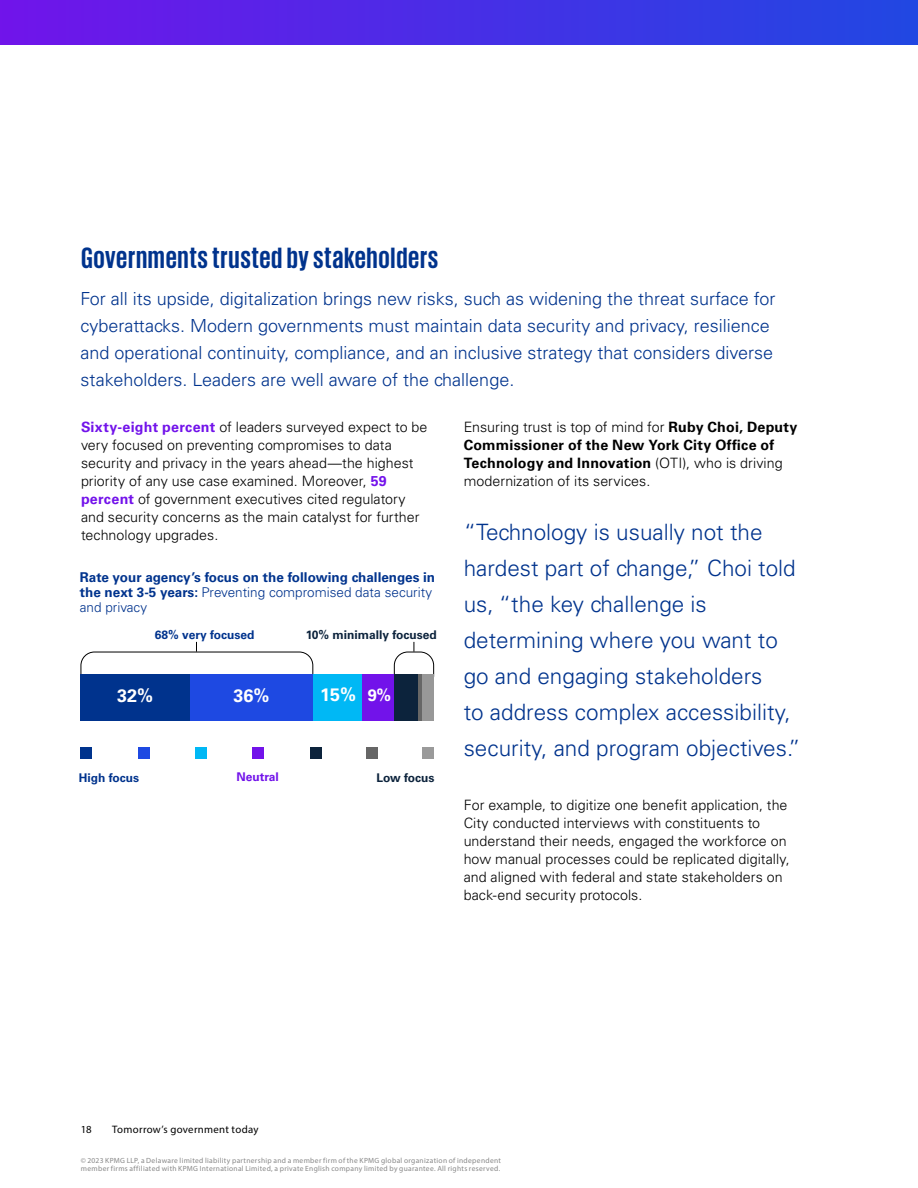
<style>
.page{position:relative;width:918px;height:1188px;background:#fff}
.page>*{position:absolute;margin:0;border:0;box-sizing:border-box;transform-origin:0 0}
.t1{font:700 30px "KPMG";letter-spacing:.025em;color:#00338d}
.t2{font:300 22.5px/36px "Univers LT Std";color:#00338d}
.t3{font:300 18px/27px "Univers LT Std";color:#00338d}
.t4{font:700 18px "Univers LT Std";color:#fff}
.t5{font:300 14.25px/18px "Univers LT Std";color:#000}
.t6{font:700 14.25px/18px "Univers LT Std";letter-spacing:.015em;color:#000}
.t7{font:700 13.5px/15px "Univers LT Std";color:#00338d}
.t8{font:700 12px "Univers LT Std";color:#0c233c}
.t9{font:700 12px "Univers LT Std";color:#00338d}
.t10{font:700 12px "Univers LT Std";color:#7213ea}
.t11{font:10.8px "Myriad Pro";letter-spacing:.025em;color:#000}
.t12{font:7.5px/8.1px "Myriad Pro";letter-spacing:.04em;color:#878787}
.s1{font-weight:700;color:#7213ea}
.s2{font-weight:700;color:#7312eb}
.s3{font-weight:300}
.s4{font-size:16.5px}
</style>
<div class="page">
<div style="left:0;top:0;width:918px;height:45px;background:linear-gradient(to right,#7114ea,#2047e2)"></div>
<div style="left:81px;top:652px;width:232px;height:37px;border:1px solid #000;border-radius:14px"></div>
<div style="left:394px;top:652px;width:40px;height:37px;border:1px solid #000;border-radius:14px"></div>
<div style="left:81px;top:674px;width:109px;height:46px;background:#00338d"></div>
<div style="left:190px;top:674px;width:123px;height:46px;background:#1e49e2"></div>
<div style="left:313px;top:674px;width:50px;height:46px;background:#00b8f5"></div>
<div style="left:363px;top:674px;width:31px;height:46px;background:#7213ea"></div>
<div style="left:394px;top:674px;width:26px;height:46px;background:#0c233c"></div>
<div style="left:418px;top:674px;width:5px;height:46px;background:#666"></div>
<div style="left:423px;top:674px;width:11px;height:46px;background:#989898"></div>
<div style="left:81px;top:747px;width:11px;height:12px;background:#00338d"></div>
<div style="left:138px;top:747px;width:11px;height:12px;background:#1e49e2"></div>
<div style="left:195px;top:747px;width:12px;height:12px;background:#00b8f5"></div>
<div style="left:253px;top:747px;width:11px;height:12px;background:#7213ea"></div>
<div style="left:310px;top:747px;width:11px;height:12px;background:#0c233c"></div>
<div style="left:366px;top:747px;width:12px;height:12px;background:#666"></div>
<div style="left:423px;top:747px;width:11px;height:12px;background:#9a9a9a"></div>
<h1 class="t1" style="left:81px;top:243px;width:359px">Governments trusted by stakeholders</h1>
<p class="t3" style="left:81px;top:285px;width:696px">For all its upside, digitalization brings new risks, such as widening the threat surface for cyberattacks. Modern governments must maintain data security and privacy, resilience and operational continuity, compliance, and an inclusive strategy that considers diverse stakeholders. Leaders are well aware of the challenge.</p>
<p class="t5" style="left:81px;top:418px;width:348px"><span class="s1">Sixty-eight percent</span> of leaders surveyed expect to be very focused on preventing compromises to data security and privacy in the years ahead—the highest priority of any use case examined. Moreover, <span class="s2">59 percent</span> of government executives cited regulatory and security concerns as the main catalyst for further technology upgrades.</p>
<p class="t6" style="left:464px;top:418px;width:335px"><span class="s3">Ensuring trust is top of mind for</span> Ruby Choi, Deputy Commissioner of the New York City Office of Technology and Innovation <span class="s3">(OTI), who is driving modernization of its services.</span></p>
<h2 class="t2" style="left:464px;top:514px;width:339px">“Technology is usually not the hardest part of change,” Choi told us, “the key challenge is determining where you want to go and engaging stakeholders<br>to address complex accessibility, security, and program objectives.”</h2>
<p class="t5" style="left:464px;top:796px;width:328px">For example, to digitize one benefit application, the City conducted interviews with constituents to understand their needs, engaged the workforce on how manual processes could be replicated digitally, and aligned with federal and state stakeholders on back-end security protocols.</p>
<p class="t7" style="left:80px;top:570px;width:357px">Rate your agency’s focus on the following challenges in the next 3-5 years: <span class="s3">Preventing compromised data security and privacy</span></p>
<p class="t9" style="left:155px;top:627px;width:101px">68% very focused</p>
<p class="t8" style="left:306px;top:627px;width:133px">10% minimally focused</p>
<p class="t4" style="left:117px;top:685px;width:38px">32%</p>
<p class="t4" style="left:234px;top:685px;width:38px">36%</p>
<p class="t4" style="left:320px;top:684px;width:73px">15% <span class="s4">9%</span></p>
<p class="t10" style="left:236px;top:770px;width:44px">Neutral</p>
<p class="t9" style="left:79px;top:771px;width:62px">High focus</p>
<p class="t8" style="left:376px;top:771px;width:60px">Low focus</p>
<p class="t11" style="left:81px;top:1123px;width:12px">18</p>
<p class="t11" style="left:112px;top:1123px;width:148px">Tomorrow’s government today</p>
<p class="t12" style="left:81px;top:1156px;width:422px">© 2023 KPMG LLP, a Delaware limited liability partnership and a member firm of the KPMG global organization of independent member firms affiliated with KPMG International Limited, a private English company limited by guarantee. All rights reserved.</p>
</div>
